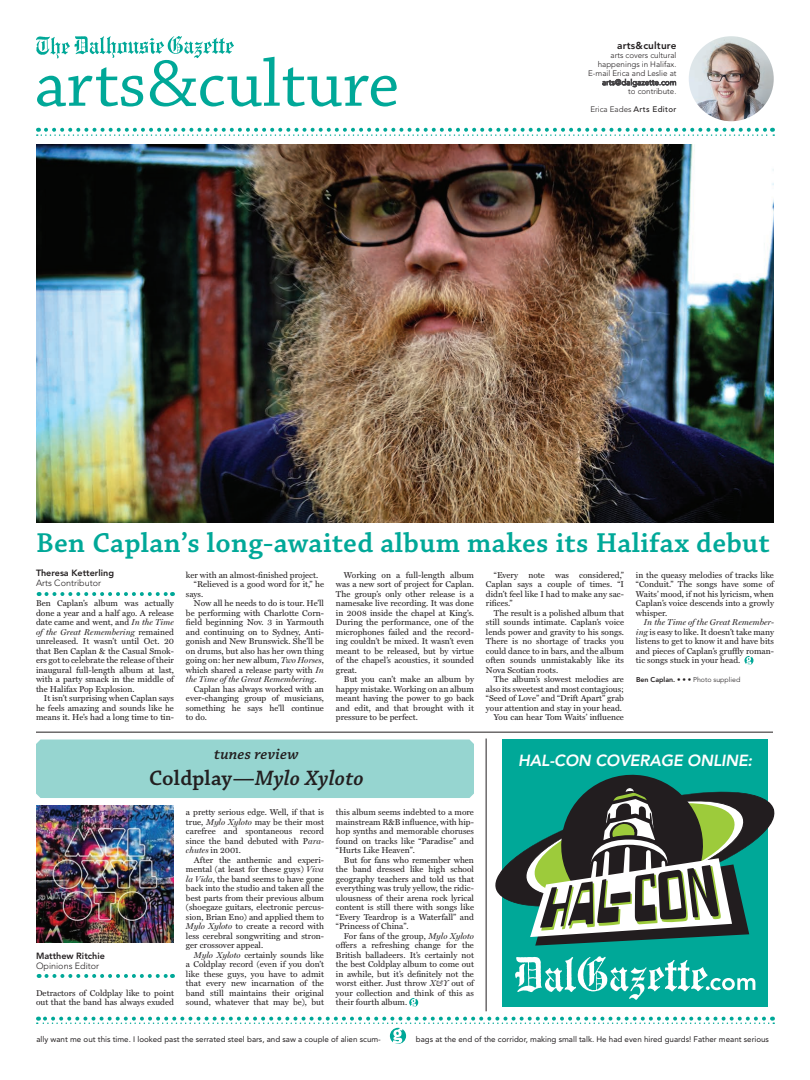
<style>
.page{position:relative;width:810px;height:1080px;background:#fff}
.page>*{position:absolute;margin:0;border:0;box-sizing:border-box;transform-origin:0 0}
.t1{font:70px "Chaparral Pro";color:#00a898}
.t2{font:28.7px "Chaparral Pro Semibold Capt";letter-spacing:.01em;color:#00a898}
.t3{font:italic 600 22px "Chaparral Pro";letter-spacing:.005em;color:#231f20}
.t4{font:italic 800 16px "Avenir LT Std";letter-spacing:-.01em;color:#fff}
.t5{font:italic 600 16px "Chaparral Pro";letter-spacing:.01em;color:#231f20}
.t6{font:800 10px "Avenir LT Std";letter-spacing:.015em;color:#231f20}
.t7{font:800 9px "Avenir LT Std";color:#231f20}
.t8{font:300 9px "Avenir LT Std";color:#231f20}
.t9{font:8.5px/9.5px "Miller Text Roman";color:#231f20;text-align:justify}
.t10{font:italic 8.5px "Miller Display";color:#231f20}
.t11{font:8px "Avenir LT Std";color:#231f20}
.t12{font:300 8px/9px "Avenir LT Std";color:#231f20;text-align:right}
.t13{font:300 7px "Avenir LT Std";color:#231f20}
.s1{font-weight:500}
.s2{font-family:"Miller Display";font-style:italic}
.s3{font-family:"Miller Text Roman";font-style:normal}
.s4{font-weight:800}
.s5{font-style:normal}
</style>
<div class="page">
<svg style="left:409px;top:998px;width:9px;height:9px"></svg>
<svg style="left:744px;top:656px;width:9px;height:9px"></svg>
<svg style="left:36px;top:36px;width:198px;height:22px"></svg>
<svg style="left:37px;top:128px;width:737px;height:8px"></svg>
<svg style="left:37px;top:1017px;width:737px;height:27px"></svg>
<img style="left:689px;top:36px;width:85px;height:85px;border-radius:42px">
<svg style="left:602px;top:79px;width:74px;height:8px"></svg>
<hr style="left:36px;top:732px;width:737px;height:1px;background:#231f20">
<div style="left:36px;top:740px;width:438px;height:58px;background:#96d5d0"></div>
<svg style="left:46px;top:974px;width:127px;height:4px"></svg>
<img style="left:36px;top:805px;width:138px;height:138px">
<img style="left:36px;top:144px;width:738px;height:379px">
<svg style="left:46px;top:592px;width:127px;height:4px"></svg>
<div style="left:502px;top:740px;width:266px;height:267px;background:#00a898"></div>
<svg style="left:495px;top:774px;width:280px;height:172px"></svg>
<svg style="left:515px;top:956px;width:240px;height:44px"></svg>
<hr style="left:486px;top:739px;width:1px;height:272px;background:#231f20">
<h1 class="t1" style="left:35px;top:45px;width:366px">arts&amp;culture</h1>
<p class="t6" style="left:617px;top:40px;width:61px">arts&amp;culture</p>
<p class="t12" style="left:588px;top:51px;width:90px">arts covers cultural happenings in Halifax.<br>E-mail Erica and Leslie at arts@dalgazette.com<br>to contribute.</p>
<p class="t12" style="left:590px;top:105px;width:88px">Erica Eades <span class="s1">Arts Editor</span></p>
<h2 class="t2" style="left:36px;top:526px;width:735px">Ben Caplan’s long-awaited album makes its Halifax debut</h2>
<p class="t7" style="left:36px;top:568px;width:80px">Theresa Ketterling</p>
<p class="t8" style="left:36px;top:578px;width:67px">Arts Contributor</p>
<p class="t9" style="left:186px;top:570px;width:134px">ker with an almost-finished project.</p>
<p class="t9" style="left:194px;top:579px;width:132px">“Relieved is a good word for it,” he</p>
<p class="t9" style="left:186px;top:589px;width:19px">says.</p>
<p class="t9" style="left:194px;top:598px;width:131px">Now all he needs to do is tour. He’ll</p>
<p class="t9" style="left:186px;top:608px;width:139px">be performing with Charlotte Corn-</p>
<p class="t9" style="left:186px;top:617px;width:140px">field beginning Nov. 3 in Yarmouth</p>
<p class="t9" style="left:186px;top:627px;width:139px">and continuing on to Sydney, Anti-</p>
<p class="t9" style="left:186px;top:636px;width:139px">gonish and New Brunswick. She’ll be</p>
<p class="t9" style="left:186px;top:646px;width:139px">on drums, but also has her own thing</p>
<p class="t9" style="left:186px;top:655px;width:140px">going on: her new album, <span class="s2">Two Horses</span>,</p>
<p class="t9" style="left:186px;top:665px;width:139px">which shared a release party with <span class="s2">In</span></p>
<p class="t10" style="left:186px;top:674px;width:132px">the Time of the Great Remembering<span class="s3">.</span></p>
<p class="t9" style="left:186px;top:684px;width:139px;text-indent:8px">Caplan has always worked with an ever-changing group of musicians, something he says he’ll continue to do.</p>
<p class="t9" style="left:336px;top:570px;width:140px;text-indent:8px">Working on a full-length album was a new sort of project for Caplan.<br>The group’s only other release is a namesake live recording. It was done in 2008 inside the chapel at King’s.<br>During the performance, one of the microphones failed and the record&shy;ing couldn’t be mixed. It wasn’t even meant to be released, but by virtue of the chapel’s acoustics, it sounded great.</p>
<p class="t9" style="left:336px;top:674px;width:140px;text-indent:8px">But you can’t make an album by happy mistake. Working on an album meant having the power to go back and edit, and that brought with it pressure to be perfect.</p>
<p class="t9" style="left:486px;top:570px;width:140px;text-indent:8px">“Every note was considered,” Caplan says a couple of times. “I didn’t feel like I had to make any sac&shy;rifices.”</p>
<p class="t9" style="left:486px;top:608px;width:140px;text-indent:8px">The result is a polished album that still sounds intimate. Caplan’s voice lends power and gravity to his songs.<br>There is no shortage of tracks you could dance to in bars, and the album often sounds unmistakably like its Nova Scotian roots.</p>
<p class="t9" style="left:486px;top:674px;width:140px;text-align:right">The album’s slowest melodies are also its sweetest and most contagious; “Seed of Love” and “Drift Apart” grab your attention and stay in your head.<br>You can hear Tom Waits’ influence</p>
<p class="t9" style="left:636px;top:570px;width:140px">in the queasy melodies of tracks like “Conduit.” The songs have some of Waits’ mood, if not his lyricism, when Caplan’s voice descends into a growly whisper.</p>
<p class="t10" style="left:644px;top:617px;width:131px">In the Time of the Great Remember-</p>
<p class="t9" style="left:636px;top:627px;width:140px"><span class="s2">ing</span> is easy to like. It doesn’t take many listens to get to know it and have bits and pieces of Caplan’s gruffly roman&shy;tic songs stuck in your head.</p>
<p class="t13" style="left:636px;top:675px;width:106px"><span class="s4">Ben Caplan.</span> • • • Photo supplied</p>
<p class="t9" style="left:36px;top:598px;width:139px">Ben Caplan’s album was actually done a year and a half ago. A release date came and went, and <span class="s2">In the Time</span></p>
<p class="t10" style="left:36px;top:627px;width:140px">of the Great Remembering <span class="s3">remained</span></p>
<p class="t9" style="left:36px;top:636px;width:140px">unreleased. It wasn’t until Oct. 20 that Ben Caplan &amp; the Casual Smok&shy;ers got to celebrate the release of their inaugural full-length album at last, with a party smack in the middle of the Halifax Pop Explosion.</p>
<p class="t9" style="left:36px;top:693px;width:140px;text-indent:8px">It isn’t surprising when Caplan says he feels amazing and sounds like he means it. He’s had a long time to tin-</p>
<h3 class="t5" style="left:214px;top:745px;width:86px">tunes review</h3>
<h3 class="t3" style="left:149px;top:766px;width:216px"><span class="s5">Coldplay—</span>Mylo Xyloto</h3>
<p class="t7" style="left:36px;top:950px;width:70px">Matthew Ritchie</p>
<p class="t8" style="left:36px;top:961px;width:65px">Opinions Editor</p>
<p class="t9" style="left:36px;top:988px;width:140px">Detractors of Coldplay like to point out that the band has always exuded</p>
<p class="t9" style="left:186px;top:807px;width:140px">a pretty serious edge. Well, if that is true, <span class="s2">Mylo Xyloto</span> may be their most carefree and spontaneous record since the band debuted with P<span class="s2">ara&shy;chutes</span> in 2001.</p>
<p class="t9" style="left:186px;top:855px;width:140px;text-indent:8px">After the anthemic and experi&shy;mental (at least for these guys) <span class="s2">Viva la Vida</span>, the band seems to have gone back into the studio and taken all the best parts from their previous album (shoegaze guitars, electronic percus&shy;sion, Brian Eno) and applied them to <span class="s2">Mylo Xyloto</span> to create a record with less cerebral songwriting and stron&shy;ger crossover appeal.</p>
<p class="t9" style="left:186px;top:950px;width:140px;text-indent:8px"><span class="s2">Mylo Xyloto</span> certainly sounds like a Coldplay record (even if you don’t like these guys, you have to admit that every new incarnation of the band still maintains their original sound, whatever that may be), but</p>
<p class="t9" style="left:336px;top:807px;width:140px">this album seems indebted to a more mainstream R&amp;B influence, with hip&shy;hop synths and memorable choruses found on tracks like “Paradise” and “Hurts Like Heaven”.</p>
<p class="t9" style="left:336px;top:855px;width:140px;text-indent:8px">But for fans who remember when the band dressed like high school geography teachers and told us that everything was truly yellow, the ridic&shy;ulousness of their arena rock lyrical content is still there with songs like “Every Teardrop is a Waterfall” and “Princess of China”.</p>
<p class="t9" style="left:336px;top:931px;width:140px;text-indent:8px">For fans of the group, <span class="s2">Mylo Xyloto </span>offers a refreshing change for the British balladeers. It’s certainly not the best Coldplay album to come out in awhile, but it’s definitely not the worst either. Just throw <span class="s2">X&amp;Y</span> out of your collection and think of this as their fourth album.</p>
<h3 class="t4" style="left:518px;top:751px;width:236px">HAL-CON COVERAGE ONLINE:</h3>
<p class="t11" style="left:36px;top:1035px;width:346px">ally want me out this time. I looked past the serrated steel bars, and saw a couple of alien scum-</p>
<p class="t11" style="left:416px;top:1035px;width:355px">bags at the end of the corridor, making small talk. He had even hired guards! Father meant serious</p>
</div>
